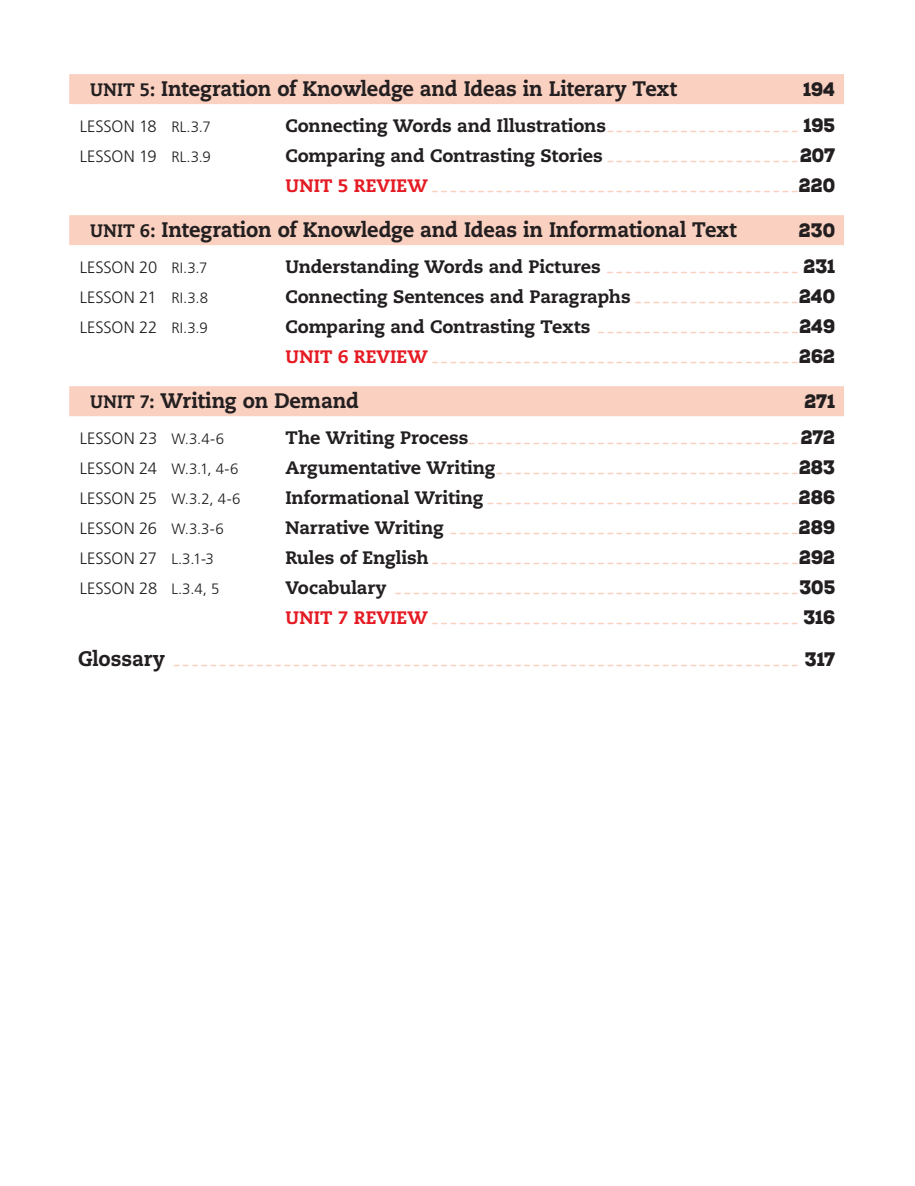
<style>
.page{position:relative;width:915px;height:1186px;background:#fff}
.page>*{position:absolute;margin:0;border:0;box-sizing:border-box;transform-origin:0 0}
.t1{font:800 21px "Caecilia";letter-spacing:-.01em;color:#231f20;scale:.95 1}
.t2{font:900 19.5px "Nexa Slab";color:#231f20;scale:.9 1}
.t3{font:800 18px "Caecilia";letter-spacing:-.01em;color:#231f20}
.t4{font:800 18px "Caecilia";color:#e51a23}
.t5{font:300 16.5px "Frutiger";color:#231f20}
.t6{font:300 15px "Frutiger";color:#231f20}
.t7{font:700 12px "VAG Rounded";color:#fad0c0}
.s1{font-size:18px}
.s2{font-size:15px}
.s3{font-family:"Nexa Slab";font-weight:900;font-size:19.5px}
.s4{font-family:"Caecilia";font-weight:800;font-size:18px}
.s5{font-size:16.5px}
</style>
<div class="page">
<div style="left:69px;top:74px;width:774px;height:30px;background:#fad0c0"></div>
<div style="left:69px;top:215px;width:774px;height:30px;background:#fad0c0"></div>
<div style="left:69px;top:386px;width:774px;height:30px;background:#fad0c0"></div>
<p class="t1" style="left:90px;top:75px;width:619px"><span class="s1">UNIT 5:</span> Integration of Knowledge and Ideas in Literary Text</p>
<p class="t2" style="left:802px;top:76px;width:37px">194</p>
<p class="t5" style="left:80px;top:116px;width:132px">LESSON 18 <span class="s2">RL.3.7</span></p>
<p class="t3" style="left:285px;top:114px;width:551px">Connecting Words and Illustrations <sub>–</sub> <sub>–</sub> <sub>–</sub> <sub>–</sub> <sub>–</sub> <sub>–</sub> <sub>–</sub> <sub>–</sub> <sub>–</sub> <sub>–</sub> <sub>–</sub> <sub>–</sub> <sub>–</sub> <sub>–</sub> <sub>–</sub> <sub>–</sub> <sub>–</sub> <sub>–</sub> <sub>–</sub> <sub>–</sub> <sub>–</sub> <span class="s3">195</span></p>
<p class="t5" style="left:80px;top:146px;width:133px">LESSON 19 <span class="s2">RL.3.9</span></p>
<p class="t3" style="left:285px;top:144px;width:551px">Comparing and Contrasting Stories <sub>–</sub> <sub>–</sub> <sub>–</sub> <sub>–</sub> <sub>–</sub> <sub>–</sub> <sub>–</sub> <sub>–</sub> <sub>–</sub> <sub>–</sub> <sub>–</sub> <sub>–</sub> <sub>–</sub> <sub>–</sub> <sub>–</sub> <sub>–</sub> <sub>–</sub> <sub>–</sub> <sub>–</sub> <sub>–</sub> <span class="s3">207</span></p>
<p class="t7" style="left:285px;top:183px;width:551px"><sup>unit</sup> <sup>5</sup> <sup>REVIEW</sup> – – – – – – – – – – – – – – – – – – – – – – – – – – – – – – – – – – – – – – – <sup>220</sup></p>
<p class="t1" style="left:90px;top:216px;width:681px"><span class="s1">UNIT 6:</span> Integration of Knowledge and Ideas in Informational Text</p>
<p class="t2" style="left:798px;top:217px;width:42px">230</p>
<p class="t5" style="left:80px;top:257px;width:129px">LESSON 20 <span class="s2">RI.3.7</span></p>
<p class="t3" style="left:285px;top:255px;width:550px">Understanding Words and Pictures <sub>–</sub> <sub>–</sub> <sub>–</sub> <sub>–</sub> <sub>–</sub> <sub>–</sub> <sub>–</sub> <sub>–</sub> <sub>–</sub> <sub>–</sub> <sub>–</sub> <sub>–</sub> <sub>–</sub> <sub>–</sub> <sub>–</sub> <sub>–</sub> <sub>–</sub> <sub>–</sub> <sub>–</sub> <sub>–</sub> <sub>–</sub> <span class="s3">231</span></p>
<p class="t5" style="left:80px;top:287px;width:130px">LESSON 21 <span class="s2">RI.3.8</span></p>
<p class="t3" style="left:285px;top:285px;width:550px">Connecting Sentences and Paragraphs <sub>–</sub> <sub>–</sub> <sub>–</sub> <sub>–</sub> <sub>–</sub> <sub>–</sub> <sub>–</sub> <sub>–</sub> <sub>–</sub> <sub>–</sub> <sub>–</sub> <sub>–</sub> <sub>–</sub> <sub>–</sub> <sub>–</sub> <sub>–</sub> <sub>–</sub> <span class="s3">240</span></p>
<p class="t5" style="left:80px;top:317px;width:129px">LESSON 22 <span class="s2">RI.3.9</span></p>
<p class="t3" style="left:285px;top:315px;width:550px">Comparing and Contrasting Texts <sub>–</sub> <sub>–</sub> <sub>–</sub> <sub>–</sub> <sub>–</sub> <sub>–</sub> <sub>–</sub> <sub>–</sub> <sub>–</sub> <sub>–</sub> <sub>–</sub> <sub>–</sub> <sub>–</sub> <sub>–</sub> <sub>–</sub> <sub>–</sub> <sub>–</sub> <sub>–</sub> <sub>–</sub> <sub>–</sub> <sub>–</sub> <span class="s3">249</span></p>
<p class="t7" style="left:285px;top:354px;width:551px"><sup>unit</sup> <sup>6</sup> <sup>REVIEW</sup> – – – – – – – – – – – – – – – – – – – – – – – – – – – – – – – – – – – – – – – <sup>262</sup></p>
<p class="t1" style="left:90px;top:387px;width:284px"><span class="s1">UNIT 7:</span> Writing on Demand</p>
<p class="t2" style="left:804px;top:388px;width:35px">271</p>
<p class="t5" style="left:80px;top:428px;width:182px">LESSON 23 <span class="s2">W.3.4-6</span> <span class="s4">T</span></p>
<p class="t7" style="left:298px;top:435px;width:538px"><sup>he</sup> <sup>Writing</sup> <sup>Process</sup> – – – – – – – – – – – – – – – – – – – – – – – – – – – – – – – – – – – <sup>272</sup></p>
<p class="t6" style="left:80px;top:460px;width:160px"><span class="s5">LESSON 24</span> W.3.1, 4-6</p>
<p class="t7" style="left:285px;top:465px;width:550px"><sup>Argumentative</sup> <sup>Writing</sup> – – – – – – – – – – – – – – – – – – – – – – – – – – – – – – – – <sup>283</sup></p>
<p class="t6" style="left:80px;top:490px;width:162px"><span class="s5">LESSON 25</span> W.3.2, 4-6</p>
<p class="t7" style="left:285px;top:495px;width:550px"><sup>Informational</sup> <sup>Writing</sup> – – – – – – – – – – – – – – – – – – – – – – – – – – – – – – – – – <sup>286</sup></p>
<p class="t5" style="left:80px;top:518px;width:183px">LESSON 26 <span class="s2">W.3.3-6</span> <span class="s4">N</span></p>
<p class="t7" style="left:299px;top:525px;width:537px"><sup>arrative</sup> <sup>Writing</sup> – – – – – – – – – – – – – – – – – – – – – – – – – – – – – – – – – – – – – <sup>289</sup></p>
<p class="t5" style="left:80px;top:548px;width:136px">LESSON 27 <span class="s2">L.3.1-3</span></p>
<p class="t7" style="left:285px;top:555px;width:551px"><sup>Rules</sup> <sup>of</sup> <sup>English</sup> – – – – – – – – – – – – – – – – – – – – – – – – – – – – – – – – – – – – – – – <sup>292</sup></p>
<p class="t5" style="left:80px;top:578px;width:141px">LESSON 28 <span class="s2">L.3.4, 5</span></p>
<p class="t7" style="left:285px;top:585px;width:551px"><sup>Vocabulary</sup> – – – – – – – – – – – – – – – – – – – – – – – – – – – – – – – – – – – – – – – – – – – <sup>305</sup></p>
<p class="t4" style="left:285px;top:606px;width:94px">unit 7 Review</p>
<p class="t7" style="left:432px;top:615px;width:404px">– – – – – – – – – – – – – – – – – – – – – – – – – – – – – – – – – – – – – – – – <sup>316</sup></p>
<p class="t7" style="left:78px;top:657px;width:757px"><sup>Glossary</sup> – – – – – – – – – – – – – – – – – – – – – – – – – – – – – – – – – – – – – – – – – – – – – – – – – – – – – – – – – – – – – – – – – – – – <sup>317</sup></p>
</div>
